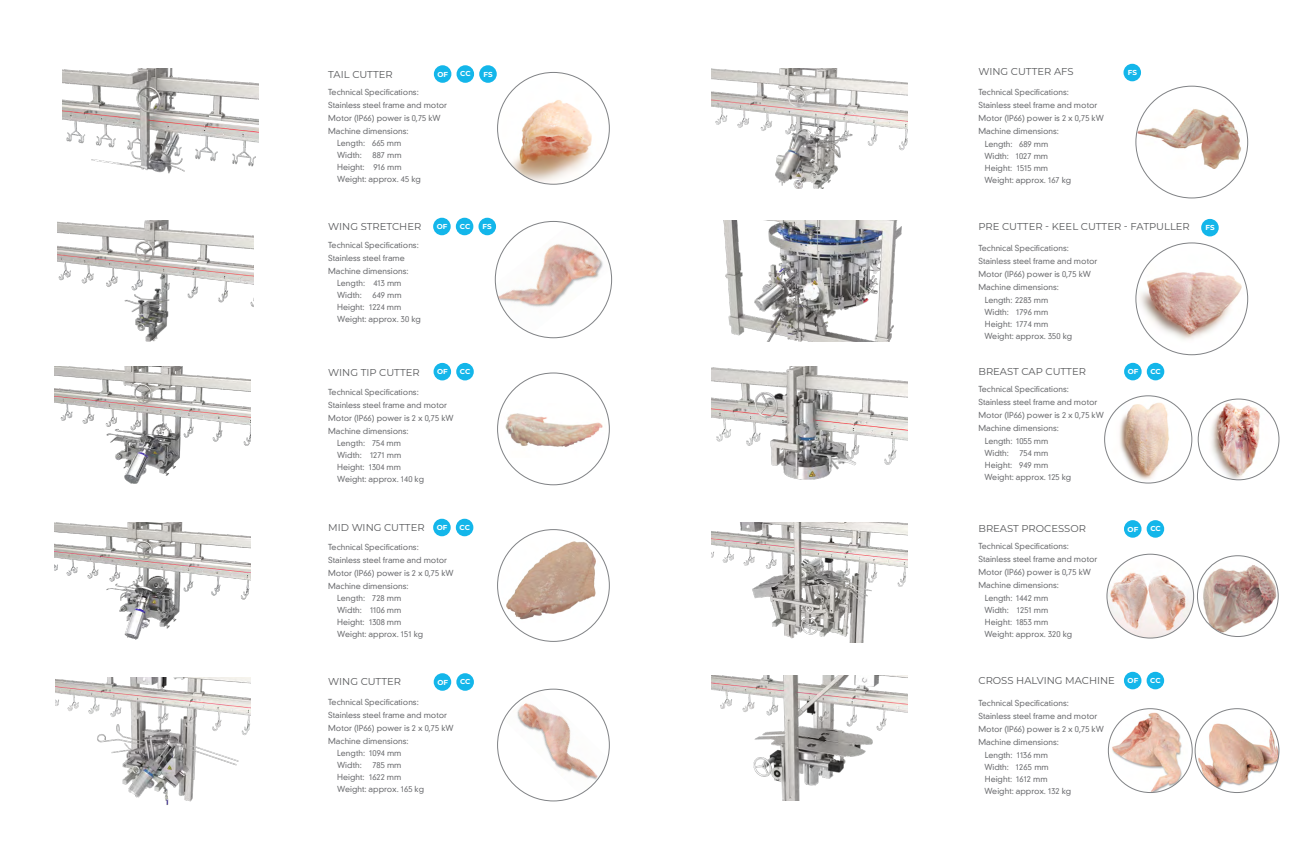
<style>
.page{position:relative;width:1296px;height:846px;background:#fff}
.page>*{position:absolute;margin:0;border:0;box-sizing:border-box;transform-origin:0 0}
.t1{font:10px "Montserrat";color:#58595b}
.t2{font:300 8px/12px "DIN Neuzeit Grotesk LT Pro";color:#6d6e71}
.t3{font:700 7.2px "Montserrat";color:#fff}
</style>
<div class="page">
<img style="left:62px;top:68px;width:197px;height:106px">
<img style="left:1137px;top:108px;width:105px;height:61px">
<img style="left:1105px;top:396px;width:87px;height:87px;border-radius:44px">
<img style="left:1198px;top:399px;width:81px;height:81px;border-radius:40px">
<div style="left:1198px;top:399px;width:81px;height:81px;border:1px solid #808285;border-radius:50%"></div>
<img style="left:1107px;top:554px;width:87px;height:84px">
<img style="left:1200px;top:563px;width:78px;height:73px">
<div style="left:1197px;top:556px;width:81px;height:81px;border:1px solid #808285;border-radius:50%"></div>
<img style="left:1195px;top:722px;width:84px;height:70px">
<img style="left:1108px;top:709px;width:80px;height:84px">
<img style="left:498px;top:72px;width:111px;height:112px;border-radius:56px">
<img style="left:501px;top:403px;width:105px;height:55px">
<img style="left:501px;top:537px;width:100px;height:85px">
<img style="left:504px;top:691px;width:104px;height:103px">
<img style="left:495px;top:224px;width:116px;height:110px">
<div style="left:457px;top:65px;width:17px;height:18px;background:#13b6ea;border-radius:50%"></div>
<div style="left:479px;top:65px;width:18px;height:18px;background:#13b6ea;border-radius:50%"></div>
<div style="left:434px;top:65px;width:17px;height:18px;background:#13b6ea;border-radius:50%"></div>
<div style="left:456px;top:218px;width:17px;height:17px;background:#13b6ea;border-radius:50%"></div>
<div style="left:479px;top:218px;width:17px;height:17px;background:#13b6ea;border-radius:50%"></div>
<div style="left:433px;top:218px;width:18px;height:17px;background:#13b6ea;border-radius:50%"></div>
<div style="left:1124px;top:64px;width:17px;height:17px;background:#13b6ea;border-radius:50%"></div>
<div style="left:456px;top:363px;width:18px;height:17px;background:#13b6ea;border-radius:50%"></div>
<div style="left:434px;top:363px;width:17px;height:17px;background:#13b6ea;border-radius:50%"></div>
<div style="left:456px;top:519px;width:17px;height:17px;background:#13b6ea;border-radius:50%"></div>
<div style="left:433px;top:519px;width:18px;height:17px;background:#13b6ea;border-radius:50%"></div>
<div style="left:456px;top:673px;width:18px;height:18px;background:#13b6ea;border-radius:50%"></div>
<div style="left:434px;top:673px;width:17px;height:18px;background:#13b6ea;border-radius:50%"></div>
<div style="left:1147px;top:363px;width:17px;height:17px;background:#13b6ea;border-radius:50%"></div>
<div style="left:1124px;top:363px;width:18px;height:17px;background:#13b6ea;border-radius:50%"></div>
<div style="left:1147px;top:520px;width:17px;height:18px;background:#13b6ea;border-radius:50%"></div>
<div style="left:1124px;top:520px;width:18px;height:18px;background:#13b6ea;border-radius:50%"></div>
<div style="left:1147px;top:672px;width:17px;height:17px;background:#13b6ea;border-radius:50%"></div>
<div style="left:1124px;top:672px;width:17px;height:17px;background:#13b6ea;border-radius:50%"></div>
<img style="left:1136px;top:243px;width:112px;height:112px;border-radius:56px">
<div style="left:1201px;top:219px;width:18px;height:17px;background:#13b6ea;border-radius:50%"></div>
<img style="left:57px;top:220px;width:197px;height:121px">
<img style="left:54px;top:366px;width:196px;height:118px">
<img style="left:54px;top:522px;width:196px;height:118px">
<img style="left:55px;top:677px;width:195px;height:128px">
<img style="left:711px;top:68px;width:196px;height:121px">
<img style="left:723px;top:220px;width:179px;height:121px">
<img style="left:711px;top:366px;width:196px;height:114px">
<img style="left:711px;top:522px;width:196px;height:121px">
<img style="left:711px;top:675px;width:196px;height:126px">
<p class="t1" style="left:328px;top:67px;width:66px">TAIL CUTTER</p>
<p class="t3" style="left:438px;top:69px;width:12px">OF</p>
<p class="t3" style="left:460px;top:69px;width:12px">CC</p>
<p class="t3" style="left:484px;top:69px;width:11px">FS</p>
<p class="t1" style="left:979px;top:65px;width:97px">WING CUTTER AFS</p>
<p class="t3" style="left:1128px;top:67px;width:11px">FS</p>
<p class="t2" style="left:328px;top:86px;width:120px;line-height:13px">Technical Specifications:<br>Stainless steel frame and motor<br>Motor (IP66) power is 0,75 kW<br>Machine dimensions:</p>
<p class="t2" style="left:337px;top:137px;width:66px">Length: 665 mm<br>Width:</p>
<p class="t2" style="left:337px;top:149px;width:85px;text-indent:35px">887 mm<br>Height: 916 mm<br>Weight: approx. 45 kg</p>
<p class="t2" style="left:979px;top:86px;width:92px">Technical Specifications:</p>
<p class="t2" style="left:979px;top:99px;width:120px">Stainless steel frame and motor</p>
<p class="t2" style="left:979px;top:112px;width:127px">Motor (IP66) power is 2 x 0,75 kW</p>
<p class="t2" style="left:979px;top:125px;width:82px">Machine dimensions:</p>
<p class="t2" style="left:985px;top:138px;width:65px">Length: 689 mm</p>
<p class="t2" style="left:984px;top:150px;width:88px">Width: 1027 mm<br>Height: 1515 mm<br>Weight: approx. 167 kg</p>
<p class="t1" style="left:328px;top:220px;width:95px">WING STRETCHER</p>
<p class="t3" style="left:437px;top:221px;width:12px">OF</p>
<p class="t3" style="left:460px;top:221px;width:12px">CC</p>
<p class="t3" style="left:483px;top:221px;width:11px">FS</p>
<p class="t1" style="left:979px;top:220px;width:213px">PRE CUTTER - KEEL CUTTER - FATPULLER</p>
<p class="t3" style="left:1206px;top:223px;width:11px">FS</p>
<p class="t2" style="left:328px;top:238px;width:92px;line-height:13px">Technical Specifications:<br>Stainless steel frame<br>Machine dimensions:</p>
<p class="t2" style="left:337px;top:277px;width:66px">Length: 413 mm<br>Width:</p>
<p class="t2" style="left:337px;top:289px;width:85px;text-indent:35px">649 mm<br>Height: 1224 mm<br>Weight: approx. 30 kg</p>
<p class="t2" style="left:979px;top:242px;width:92px">Technical Specifications:</p>
<p class="t2" style="left:979px;top:255px;width:120px">Stainless steel frame and motor</p>
<p class="t2" style="left:979px;top:268px;width:114px">Motor (IP66) power is 0,75 kW</p>
<p class="t2" style="left:979px;top:281px;width:82px">Machine dimensions:</p>
<p class="t2" style="left:985px;top:294px;width:65px">Length: 2283 mm</p>
<p class="t2" style="left:984px;top:306px;width:89px">Width: 1796 mm<br>Height: 1774 mm<br>Weight: approx. 350 kg</p>
<p class="t1" style="left:328px;top:365px;width:93px">WING TIP CUTTER</p>
<p class="t3" style="left:437px;top:367px;width:12px">OF</p>
<p class="t3" style="left:460px;top:366px;width:12px">CC</p>
<p class="t1" style="left:979px;top:365px;width:109px">BREAST CAP CUTTER</p>
<p class="t3" style="left:1128px;top:366px;width:12px">OF</p>
<p class="t3" style="left:1150px;top:366px;width:12px">CC</p>
<p class="t2" style="left:328px;top:386px;width:127px;line-height:13px">Technical Specifications:<br>Stainless steel frame and motor<br>Motor (IP66) power is 2 x 0,75 kW<br>Machine dimensions:</p>
<p class="t2" style="left:337px;top:437px;width:88px">Length: 754 mm<br>Width: 1271 mm<br>Height: 1304 mm<br>Weight: approx. 140 kg</p>
<p class="t2" style="left:979px;top:384px;width:92px">Technical Specifications:</p>
<p class="t2" style="left:979px;top:397px;width:120px">Stainless steel frame and motor</p>
<p class="t2" style="left:979px;top:410px;width:127px">Motor (IP66) power is 2 x 0,75 kW</p>
<p class="t2" style="left:979px;top:423px;width:82px">Machine dimensions:</p>
<p class="t2" style="left:985px;top:436px;width:65px">Length: 1055 mm</p>
<p class="t2" style="left:984px;top:448px;width:26px">Width:</p>
<p class="t2" style="left:984px;top:448px;width:88px;text-indent:35px">754 mm<br>Height: 949 mm<br>Weight: approx. 125 kg</p>
<p class="t1" style="left:328px;top:521px;width:98px">MID WING CUTTER</p>
<p class="t3" style="left:437px;top:522px;width:12px">OF</p>
<p class="t3" style="left:460px;top:522px;width:12px">CC</p>
<p class="t1" style="left:979px;top:521px;width:109px">BREAST PROCESSOR</p>
<p class="t3" style="left:1128px;top:524px;width:12px">OF</p>
<p class="t3" style="left:1150px;top:523px;width:12px">CC</p>
<p class="t2" style="left:328px;top:541px;width:127px;line-height:13px">Technical Specifications:<br>Stainless steel frame and motor<br>Motor (IP66) power is 2 x 0,75 kW<br>Machine dimensions:</p>
<p class="t2" style="left:337px;top:592px;width:88px">Length: 728 mm<br>Width: 1106 mm<br>Height: 1308 mm<br>Weight: approx. 151 kg</p>
<p class="t2" style="left:979px;top:540px;width:92px">Technical Specifications:</p>
<p class="t2" style="left:979px;top:553px;width:120px">Stainless steel frame and motor</p>
<p class="t2" style="left:979px;top:566px;width:114px">Motor (IP66) power is 0,75 kW</p>
<p class="t2" style="left:979px;top:579px;width:82px">Machine dimensions:</p>
<p class="t2" style="left:985px;top:592px;width:65px">Length: 1442 mm</p>
<p class="t2" style="left:984px;top:604px;width:89px">Width: 1251 mm<br>Height: 1853 mm<br>Weight: approx. 320 kg</p>
<p class="t1" style="left:328px;top:675px;width:74px">WING CUTTER</p>
<p class="t3" style="left:437px;top:677px;width:12px">OF</p>
<p class="t3" style="left:460px;top:677px;width:12px">CC</p>
<p class="t1" style="left:979px;top:674px;width:138px">CROSS HALVING MACHINE</p>
<p class="t3" style="left:1128px;top:675px;width:12px">OF</p>
<p class="t3" style="left:1150px;top:675px;width:12px">CC</p>
<p class="t2" style="left:328px;top:696px;width:127px;line-height:13px">Technical Specifications:<br>Stainless steel frame and motor<br>Motor (IP66) power is 2 x 0,75 kW<br>Machine dimensions:</p>
<p class="t2" style="left:337px;top:747px;width:66px">Length: 1094 mm<br>Width:</p>
<p class="t2" style="left:337px;top:759px;width:88px;text-indent:35px">785 mm<br>Height: 1622 mm<br>Weight: approx. 165 kg</p>
<p class="t2" style="left:979px;top:697px;width:92px">Technical Specifications:</p>
<p class="t2" style="left:979px;top:710px;width:120px">Stainless steel frame and motor</p>
<p class="t2" style="left:979px;top:723px;width:127px">Motor (IP66) power is 2 x 0,75 kW</p>
<p class="t2" style="left:979px;top:736px;width:82px">Machine dimensions:</p>
<p class="t2" style="left:985px;top:749px;width:65px">Length: 1136 mm</p>
<p class="t2" style="left:984px;top:761px;width:88px">Width: 1265 mm<br>Height: 1612 mm<br>Weight: approx. 132 kg</p>
</div>
